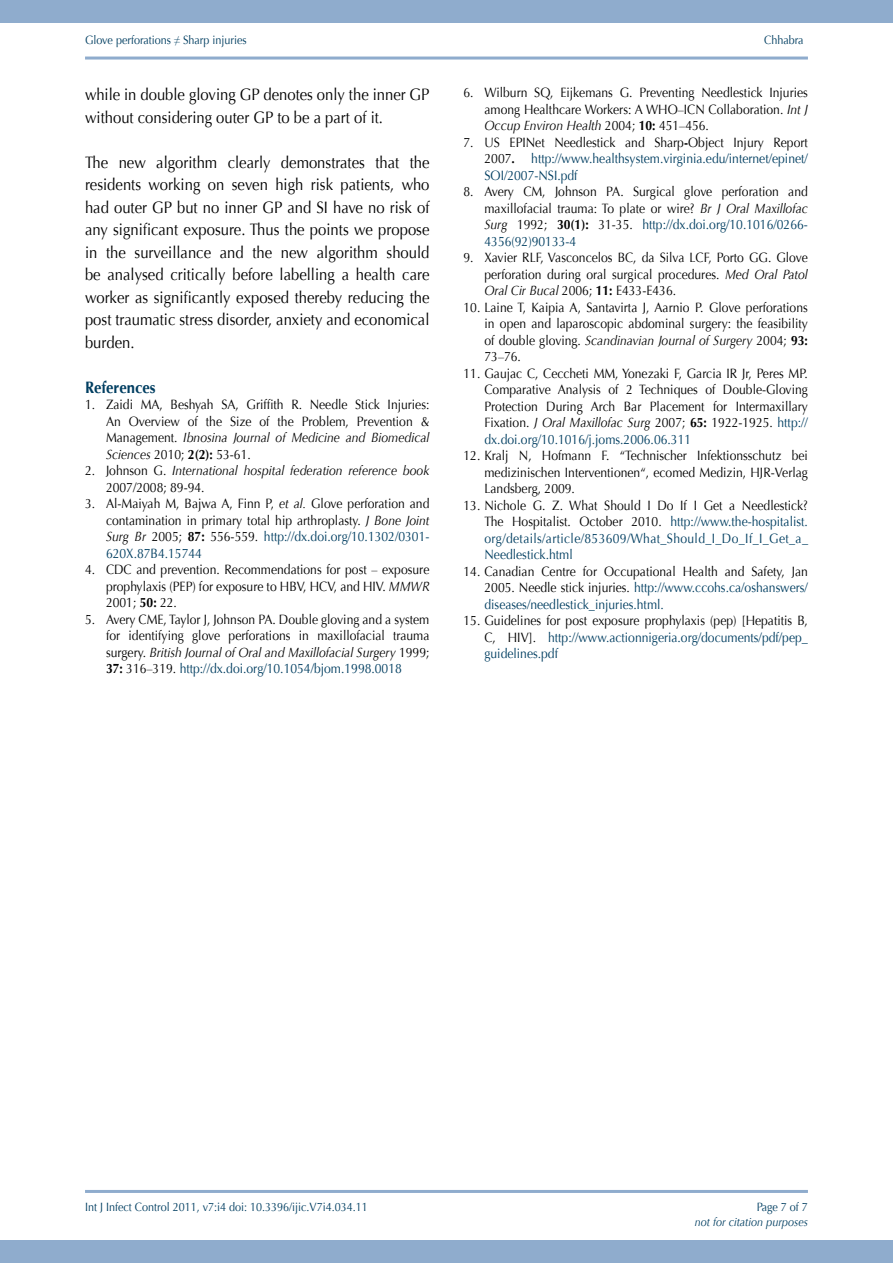
<style>
.page{position:relative;width:893px;height:1263px;background:#fff}
.page>*{position:absolute;margin:0;border:0;box-sizing:border-box;transform-origin:0 0}
.t1{font:16.5px/22.5px "Optima";color:#000;scale:.9 1}
.t2{font:700 16.5px "Optima";color:#003e61;scale:.9 1}
.t3{font:13.5px/16.5px "Optima";color:#000;text-align:justify;scale:.9 1}
.t4{font:13.5px/16.5px "Optima";color:#003e61;text-align:justify;scale:.9 1}
.t5{font:italic 13.5px/16.5px "Optima";color:#000;scale:.9 1}
.t6{font:12px "Optima";color:#003e61;scale:.9 1}
.t7{font:italic 12px "Optima";color:#003e61;scale:.9 1}
.s1{font-style:italic}
.s2{font-weight:700}
.s3{font-style:normal}
.s4{color:#003e61}
.s5{color:#000}
.s6{font-weight:700;color:#000}
</style>
<div class="page">
<div style="left:0;top:0;width:893px;height:23px;background:#8faccd"></div>
<div style="left:0;top:1240px;width:893px;height:23px;background:#8faccd"></div>
<hr style="left:85px;top:1190px;width:723px;height:3px;background:#8faccd">
<hr style="left:85px;top:57px;width:723px;height:3px;background:#8faccd">
<p class="t6" style="left:85px;top:33px;width:181px">Glove perforations ≠ Sharp injuries</p>
<p class="t6" style="left:764px;top:33px;width:45px">Chhabra</p>
<p class="t1" style="left:85px;top:84px;width:384px">while in double gloving GP denotes only the inner GP without considering outer GP to be a part of it.</p>
<p class="t1" style="left:85px;top:151px;width:384px;text-align:justify">The new algorithm clearly demonstrates that the residents working on seven high risk patients, who had outer GP but no inner GP and SI have no risk of any significant exposure. Thus the points we propose in the surveillance and the new algorithm should be analysed critically before labelling a health care worker as significantly exposed thereby reducing the post traumatic stress disorder, anxiety and economical burden.</p>
<p class="t2" style="left:85px;top:378px;width:80px">References</p>
<p class="t3" style="left:106px;top:397px;width:361px;text-indent:-21px">1. Zaidi MA, Beshyah SA, Griffith R. Needle Stick Injuries:<br>An Overview of the Size of the Problem, Prevention &amp; Management. <span class="s1">Ibnosina Journal of Medicine and Biomedical Sciences</span> 2010; <span class="s2">2(2):</span> 53-61.</p>
<p class="t5" style="left:106px;top:462px;width:361px;text-indent:-21px"><span class="s3">2. Johnson G.</span> International hospital federation reference book<br><span class="s3">2007/2008; 89-94.</span></p>
<p class="t3" style="left:106px;top:496px;width:361px;text-indent:-21px">3. Al-Maiyah M, Bajwa A, Finn P, <span class="s1">et al.</span> Glove perforation and contamination in primary total hip arthroplasty. <span class="s1">J Bone Joint Surg Br</span> 2005; <span class="s2">87:</span> 556-559. <span class="s4">http://dx.doi.org/10.1302/0301- 620X.87B4.15744</span></p>
<p class="t3" style="left:106px;top:562px;width:361px;text-indent:-21px">4. CDC and prevention. Recommendations for post – exposure prophylaxis (PEP) for exposure to HBV, HCV, and HIV. <span class="s1">MMWR </span>2001; <span class="s2">50:</span> 22.</p>
<p class="t3" style="left:106px;top:611px;width:361px;text-indent:-21px">5. Avery CME, Taylor J, Johnson PA. Double gloving and a system for identifying glove perforations in maxillofacial trauma surgery. <span class="s1">British Journal of Oral and Maxillofacial Surgery</span> 1999; <span class="s2">37:</span> 316–319. <span class="s4">http://dx.doi.org/10.1054/bjom.1998.0018</span></p>
<p class="t3" style="left:484px;top:85px;width:361px;text-indent:-21px">6. Wilburn SQ, Eijkemans G. Preventing Needlestick Injuries among Healthcare Workers: A WHO–ICN Collaboration. <span class="s1">Int J Occup Environ Health</span> 2004; <span class="s2">10:</span> 451–456.</p>
<p class="t4" style="left:484px;top:134px;width:361px;text-indent:-21px"><span class="s5">7. US EPINet Needlestick and Sharp</span><span class="s6">-</span><span class="s5">Object Injury Report 2007</span><span class="s6">.</span> http://www.healthsystem.virginia.edu/internet/epinet/ SOI/2007-NSI.pdf</p>
<p class="t3" style="left:484px;top:184px;width:361px;text-indent:-21px">8. Avery CM, Johnson PA. Surgical glove perforation and maxillofacial trauma: To plate or wire? <span class="s1">Br J Oral Maxillofac Surg</span> 1992; <span class="s2">30(1):</span> 31-35. <span class="s4">http://dx.doi.org/10.1016/0266- 4356(92)90133-4</span></p>
<p class="t3" style="left:484px;top:250px;width:361px;text-indent:-21px">9. Xavier RLF, Vasconcelos BC, da Silva LCF, Porto GG. Glove perforation during oral surgical procedures. <span class="s1">Med Oral Patol Oral Cir Bucal</span> 2006; <span class="s2">11:</span> E433-E436.</p>
<p class="t3" style="left:484px;top:299px;width:361px;text-indent:-21px">10. Laine T, Kaipia A, Santavirta J, Aarnio P. Glove perforations in open and laparoscopic abdominal surgery: the feasibility of double gloving. <span class="s1">Scandinavian Journal of Surgery</span> 2004; <span class="s2">93:<br></span>73–76.</p>
<p class="t3" style="left:484px;top:365px;width:361px;text-indent:-21px">11. Gaujac C, Ceccheti MM, Yonezaki F, Garcia IR Jr, Peres MP.<br>Comparative Analysis of 2 Techniques of Double-Gloving Protection During Arch Bar Placement for Intermaxillary Fixation. <span class="s1">J Oral Maxillofac Surg</span> 2007; <span class="s2">65:</span> 1922-1925. <span class="s4">http:// dx.doi.org/10.1016/j.joms.2006.06.311</span></p>
<p class="t3" style="left:484px;top:448px;width:361px;text-indent:-21px">12. Kralj N, Hofmann F. “Technischer Infektionsschutz bei medizinischen Interventionen“, ecomed Medizin, HJR-Verlag Landsberg, 2009.</p>
<p class="t4" style="left:484px;top:497px;width:361px;text-indent:-21px"><span class="s5">13. Nichole G. Z. What Should I Do If I Get a Needlestick?<br>The Hospitalist. October 2010.</span> http://www.the-hospitalist. org/details/article/853609/What_Should_I_Do_If_I_Get_a_ Needlestick.html</p>
<p class="t3" style="left:484px;top:563px;width:361px;text-indent:-21px">14. Canadian Centre for Occupational Health and Safety, Jan 2005. Needle stick injuries. <span class="s4">http://www.ccohs.ca/oshanswers/ diseases/needlestick_injuries.html.</span></p>
<p class="t3" style="left:484px;top:613px;width:361px;text-indent:-21px">15. Guidelines for post exposure prophylaxis (pep) [Hepatitis B, C, HIV]. <span class="s4">http://www.actionnigeria.org/documents/pdf/pep_ guidelines.pdf</span></p>
<p class="t6" style="left:85px;top:1200px;width:316px">Int J Infect Control 2011, v7:i4 doi: 10.3396/ijic.V7i4.034.11</p>
<p class="t6" style="left:757px;top:1200px;width:58px">Page 7 of 7</p>
<p class="t7" style="left:695px;top:1215px;width:127px">not for citation purposes</p>
</div>
